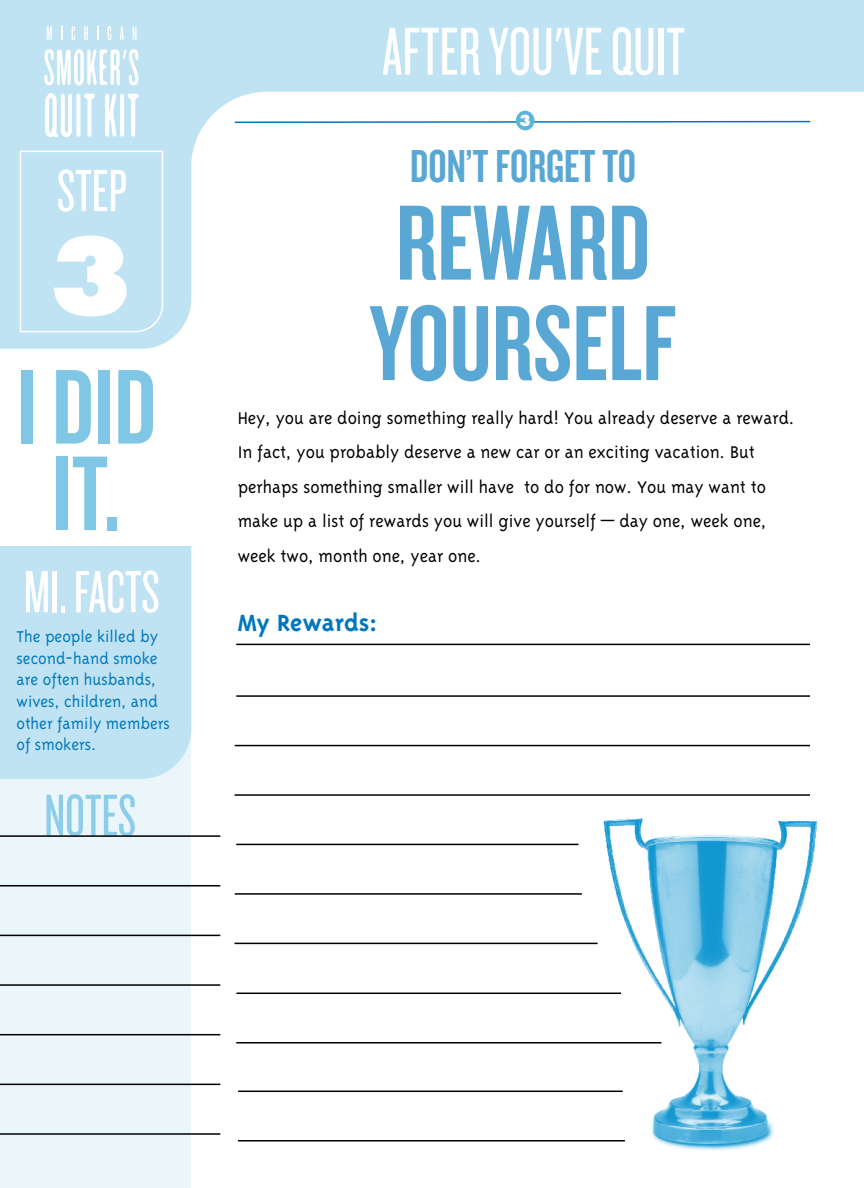
<style>
.page{position:relative;width:864px;height:1188px;background:#fff}
.page>*{position:absolute;margin:0;border:0;box-sizing:border-box;transform-origin:0 0}
.t1{font:800 117.9px "Futura T";color:#fff}
.t2{font:111px/100.5px "Knockout HTF48 Featherweight";color:#59a7d4}
.t3{font:110.4px/86.6px "Knockout HTF48 Featherweight";color:#80c7e6;text-align:center}
.t4{font:70.35px "Knockout HTF27 Junior Bantamwt";color:#fff}
.t5{font:61.95px "Knockout HTF27 Junior Bantamwt";color:#fff}
.t6{font:61.95px "Knockout HTF27 Junior Bantamwt";color:#8ccde9}
.t7{font:48px "Knockout HTF48 Featherweight";color:#59a7d4}
.t8{font:700 27px "Triplex";color:#0077bd}
.t9{font:300 19.5px/34.5px "Triplex";color:#000}
.t10{font:300 18px/21.6px "Triplex";color:#0077bd}
.t11{font:800 16.95px "Futura T";color:#fff;scale:.94 1}
</style>
<div class="page">
<svg style="left:0;top:0;width:864px;height:349px"></svg>
<div style="left:0;top:546px;width:191px;height:642px;background:#ebf6fb"></div>
<div style="left:0;top:546px;width:191px;height:233px;background:#bfe3f3"></div>
<svg style="left:44px;top:49px;width:94px;height:36px"></svg>
<svg style="left:45px;top:93px;width:27px;height:44px"></svg>
<svg style="left:76px;top:94px;width:4px;height:43px"></svg>
<svg style="left:84px;top:94px;width:11px;height:43px"></svg>
<svg style="left:105px;top:94px;width:12px;height:43px"></svg>
<hr style="left:120px;top:94px;width:4px;height:43px;background:#fff;border-radius:2px">
<svg style="left:128px;top:94px;width:11px;height:43px"></svg>
<svg style="left:47px;top:26px;width:5px;height:14px"></svg>
<svg style="left:61px;top:26px;width:1px;height:14px"></svg>
<svg style="left:72px;top:26px;width:3px;height:14px"></svg>
<svg style="left:84px;top:26px;width:4px;height:14px"></svg>
<svg style="left:97px;top:26px;width:1px;height:14px"></svg>
<svg style="left:108px;top:26px;width:3px;height:14px"></svg>
<svg style="left:120px;top:26px;width:4px;height:14px"></svg>
<svg style="left:133px;top:26px;width:3px;height:14px"></svg>
<hr style="left:0;top:1084px;width:220px;height:1px;background:#000">
<hr style="left:0;top:885px;width:220px;height:1px;background:#000">
<hr style="left:0;top:935px;width:220px;height:1px;background:#000">
<hr style="left:0;top:984px;width:220px;height:2px;background:#000">
<hr style="left:0;top:1034px;width:220px;height:1px;background:#000">
<hr style="left:0;top:835px;width:220px;height:2px;background:#000">
<hr style="left:0;top:1133px;width:220px;height:2px;background:#000">
<div style="left:19px;top:150px;width:145px;height:183px;background:#bfe3f3"></div>
<img style="left:550px;top:744px;width:268px;height:407px">
<hr style="left:236px;top:644px;width:574px;height:1px;background:#000">
<hr style="left:236px;top:695px;width:574px;height:2px;background:#000">
<hr style="left:235px;top:745px;width:575px;height:1px;background:#000">
<hr style="left:235px;top:794px;width:575px;height:2px;background:#000">
<hr style="left:236px;top:844px;width:342px;height:1px;background:#000">
<hr style="left:235px;top:893px;width:347px;height:2px;background:#000">
<hr style="left:235px;top:943px;width:363px;height:1px;background:#000">
<hr style="left:236px;top:993px;width:385px;height:1px;background:#000">
<hr style="left:236px;top:1042px;width:425px;height:2px;background:#000">
<hr style="left:238px;top:1091px;width:385px;height:1px;background:#000">
<hr style="left:238px;top:1140px;width:387px;height:2px;background:#000">
<svg style="left:233px;top:120px;width:579px;height:4px"></svg>
<div style="left:516px;top:111px;width:18px;height:19px;background:#57b5de;border-radius:50%"></div>
<h3 class="t5" style="left:57px;top:160px;width:72px">STEP</h3>
<h1 class="t1" style="left:49px;top:205px;width:85px">3</h1>
<h3 class="t3" style="left:17px;top:366px;width:140px">I DID<br>IT.</h3>
<h3 class="t5" style="left:24px;top:562px;width:138px">MI. FACTS</h3>
<p class="t10" style="left:17px;top:626px;width:155px">The people killed by second-hand smoke are often husbands, wives, children, and other family members of smokers.</p>
<h3 class="t6" style="left:44px;top:785px;width:93px">NOTES</h3>
<h3 class="t4" style="left:382px;top:17px;width:304px">AFTER YOU'VE QUIT</h3>
<p class="t11" style="left:520px;top:110px;width:13px">3</p>
<h3 class="t7" style="left:410px;top:142px;width:227px">DON’T FORGET TO</h3>
<h2 class="t2" style="left:370px;top:195px;width:308px">REWARD<br>YOURSELF</h2>
<p class="t9" style="left:238px;top:400px;width:558px">Hey, you are doing something really hard! You already deserve a reward.<br>In fact, you probably deserve a new car or an exciting vacation. But perhaps something smaller will have to do for now. You may want to make up a list of rewards you will give yourself — day one, week one, week two, month one, year one.</p>
<h3 class="t8" style="left:238px;top:607px;width:141px">My Rewards:</h3>
</div>
